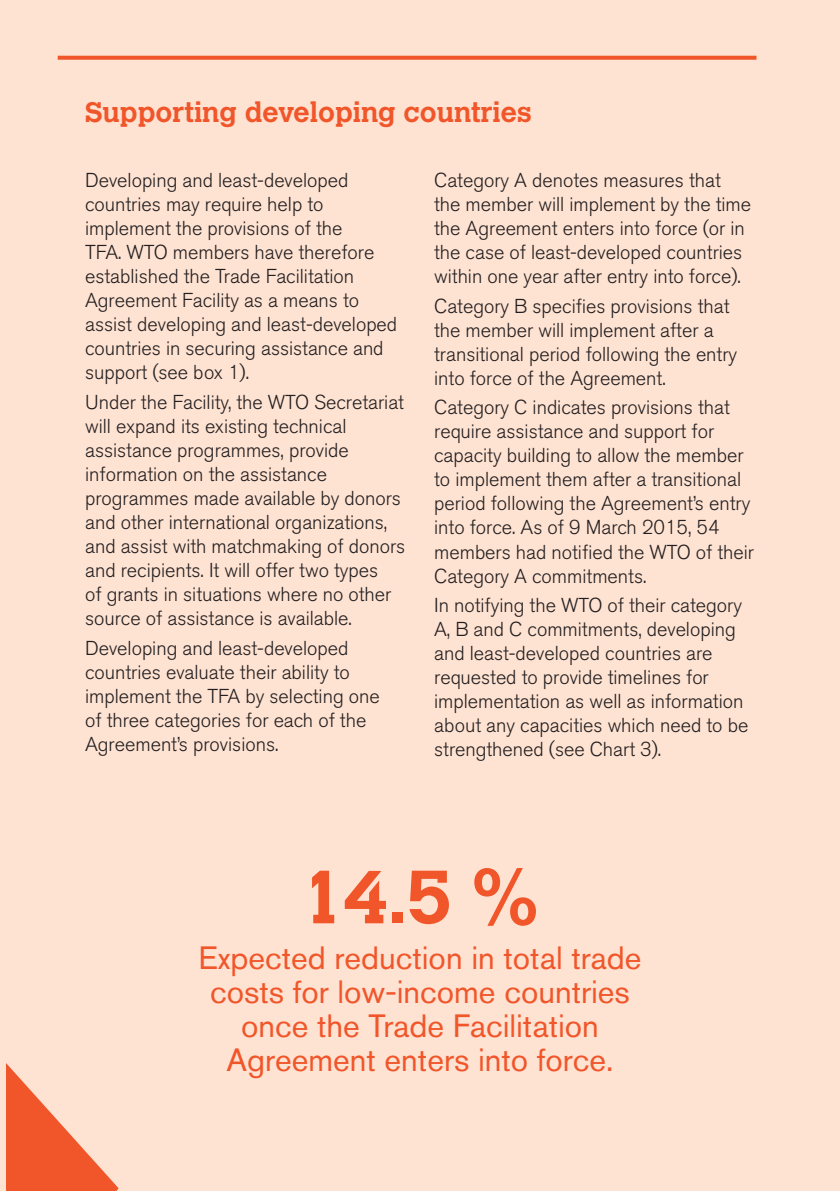
<style>
.page{position:relative;width:840px;height:1191px;background:#fff}
.page>*{position:absolute;margin:0;border:0;box-sizing:border-box;transform-origin:0 0}
.t1{font:700 74.2px "Calvert MT Std";color:#f1562a}
.t2{font:32px/34px "Akzidenz Grotesk BE";color:#f1562a;text-align:center}
.t3{font:700 28px "Calvert MT Std";color:#f1562a}
.t4{font:300 20px/24px "Akzidenz Grotesk BE";color:#231f20}
</style>
<div class="page">
<div style="left:0;top:0;width:839px;height:1191px;background:#fee2d2"></div>
<svg style="left:58px;top:56px;width:698px;height:4px;background:#f15f35"></svg>
<svg style="left:6px;top:1063px;width:113px;height:128px"></svg>
<p class="t3" style="left:85px;top:95px;width:448px">Supporting developing countries</p>
<p class="t4" style="left:85px;top:168px;width:313px">Developing and least-developed countries may require help to implement the provisions of the<br>TFA. WTO members have therefore established the Trade Facilitation<br>Agreement Facility as a means to assist developing and least-developed countries in securing assistance and support (see box 1).</p>
<p class="t4" style="left:85px;top:390px;width:321px">Under the Facility, the WTO Secretariat will expand its existing technical assistance programmes, provide information on the assistance programmes made available by donors and other international organizations, and assist with matchmaking of donors and recipients. It will offer two types<br>of grants in situations where no other source of assistance is available.</p>
<p class="t4" style="left:85px;top:636px;width:296px">Developing and least-developed countries evaluate their ability to implement the TFA by selecting one of three categories for each of the<br>Agreement’s provisions.</p>
<p class="t4" style="left:434px;top:168px;width:318px">Category A denotes measures that the member will implement by the time the Agreement enters into force (or in the case of least-developed countries within one year after entry into force).</p>
<p class="t4" style="left:434px;top:294px;width:304px">Category B specifies provisions that the member will implement after a transitional period following the entry into force of the Agreement.</p>
<p class="t4" style="left:434px;top:396px;width:321px">Category C indicates provisions that require assistance and support for capacity building to allow the member to implement them after a transitional period following the Agreement’s entry into force. As of 9 March 2015, 54 members had notified the WTO of their Category A commitments.</p>
<p class="t4" style="left:434px;top:593px;width:315px">In notifying the WTO of their category A, B and C commitments, developing and least-developed countries are requested to provide timelines for implementation as well as information about any capacities which need to be strengthened (see Chart 3).</p>
<p class="t1" style="left:298px;top:850px;width:244px">14.5 %</p>
<p class="t2" style="left:198px;top:941px;width:444px">Expected reduction in total trade costs for low-income countries once the Trade Facilitation<br>Agreement enters into force.</p>
</div>
